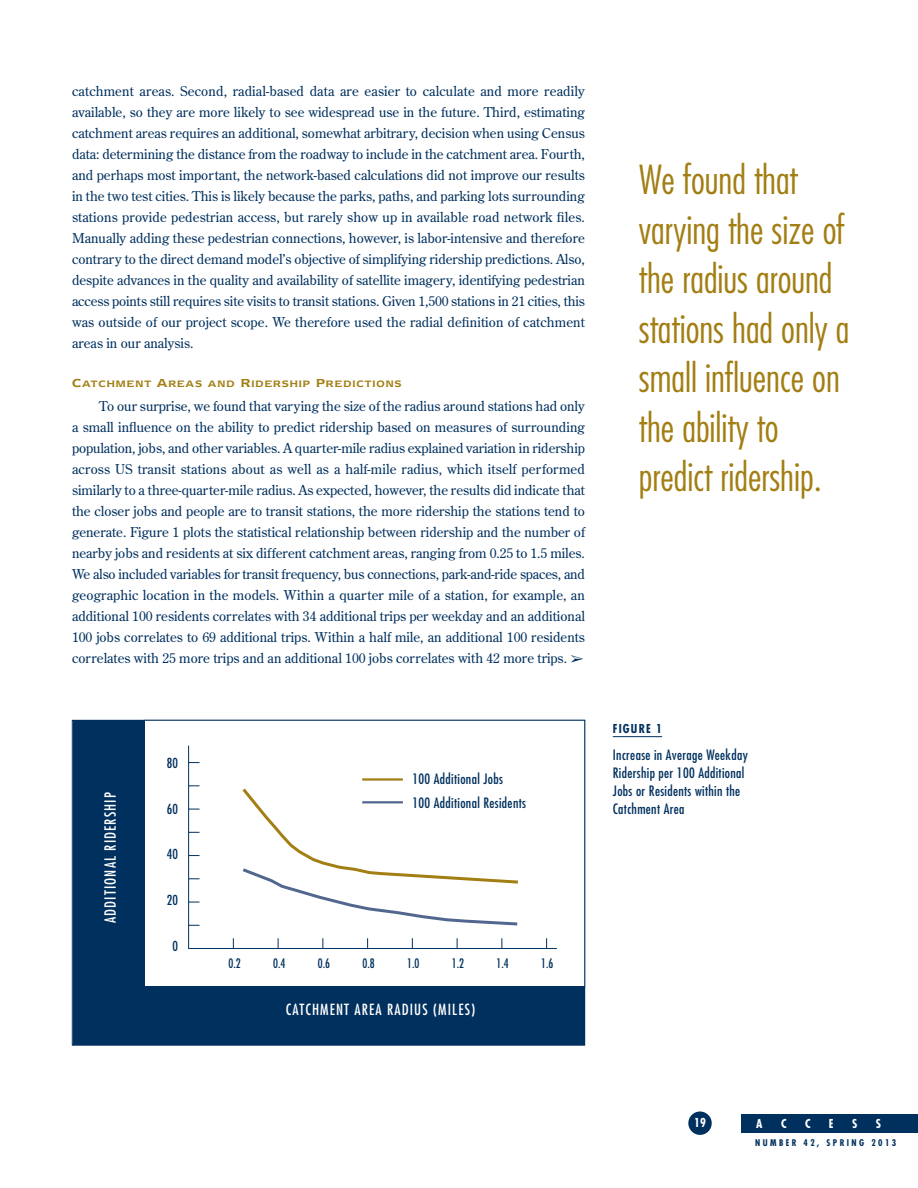
<style>
.page{position:relative;width:918px;height:1188px;background:#fff}
.page>*{position:absolute;margin:0;border:0;box-sizing:border-box;transform-origin:0 0}
.t1{font:300 condensed 39px/49.5px "Futura";color:#a27e13}
.t2{font:condensed 15px "Futura";letter-spacing:.075em;color:#fff}
.t3{font:condensed 13.95px/18px "Futura";letter-spacing:.025em;color:#00305e}
.t4{font:13.5px/21px "Century Old Style";color:#00305e;text-align:justify}
.t5{font:condensed 13.5px "Futura";color:#00305e}
.t6{font:condensed 12.75px "Futura";color:#00305e;scale:.94 1}
.t7{font:700 condensed 12px "Futura";color:#fff}
.t8{font:700 condensed 12px "Futura";letter-spacing:.1em;color:#00305e}
.t9{font:600 10.8px "Newtext IT Cby BT";letter-spacing:.095em;color:#a27e13}
.t10{font:700 condensed 9px "Futura";letter-spacing:.27em;color:#00305e}
.s1{font-size:13.5px}
</style>
<div class="page">
<div style="left:688px;top:1112px;width:24px;height:23px;background:#00305e;border-radius:50%"></div>
<div style="left:741px;top:1114px;width:177px;height:19px;background:#00305e"></div>
<div style="left:73px;top:721px;width:511px;height:324px;background:#00305e"></div>
<div style="left:144px;top:720px;width:441px;height:267px;background:#fff"></div>
<hr style="left:189px;top:948px;width:368px;height:1px;background:#00305e">
<hr style="left:362px;top:778px;width:41px;height:3px;background:#a27e13">
<div style="left:239px;top:785px;width:282px;height:142px;background:#fff"></div>
<hr style="left:613px;top:736px;width:49px;height:1px;background:#00305e">
<p class="t4" style="left:72px;top:82px;width:515px">catchment areas. Second, radial-based data are easier to calculate and more readily available, so they are more likely to see widespread use in the future. Third, estimating catchment areas requires an additional, somewhat arbitrary, decision when using Census data: determining the distance from the roadway to include in the catchment area. Fourth, and perhaps most important, the network-based calculations did not improve our results in the two test cities. This is likely because the parks, paths, and parking lots surrounding stations provide pedestrian access, but rarely show up in available road network files.<br>Manually adding these pedestrian connections, however, is labor-intensive and therefore contrary to the direct demand model’s objective of simplifying ridership predictions. Also, despite advances in the quality and availability of satellite imagery, identifying pedestrian access points still requires site visits to transit stations. Given 1,500 stations in 21 cities, this was outside of our project scope. We therefore used the radial definition of catchment areas in our analysis.</p>
<p class="t9" style="left:72px;top:380px;width:331px"><span class="s1">C</span>ATCHMENT <span class="s1">A</span>REAS AND <span class="s1">R</span>IDERSHIP <span class="s1">P</span>REDICTIONS</p>
<p class="t4" style="left:72px;top:397px;width:515px;text-indent:27px">To our surprise, we found that varying the size of the radius around stations had only a small influence on the ability to predict ridership based on measures of surrounding population, jobs, and other variables. A quarter-mile radius explained variation in ridership across US transit stations about as well as a half-mile radius, which itself performed similarly to a three-quarter-mile radius. As expected, however, the results did indicate that the closer jobs and people are to transit stations, the more ridership the stations tend to generate. Figure 1 plots the statistical relationship between ridership and the number of nearby jobs and residents at six different catchment areas, ranging from 0.25 to 1.5 miles.<br>We also included variables for transit frequency, bus connections, park-and-ride spaces, and geographic location in the models. Within a quarter mile of a station, for example, an additional 100 residents correlates with 34 additional trips per weekday and an additional 100 jobs correlates to 69 additional trips. Within a half mile, an additional 100 residents correlates with 25 more trips and an additional 100 jobs correlates with 42 more trips. ➢</p>
<p class="t2" style="left:103px;top:923px;width:133px;rotate:-90deg">ADDITIONAL RIDERSHIP</p>
<p class="t5" style="left:167px;top:757px;width:13px">80</p>
<p class="t5" style="left:167px;top:803px;width:13px">60</p>
<p class="t5" style="left:167px;top:848px;width:13px">40</p>
<p class="t5" style="left:167px;top:894px;width:13px">20</p>
<p class="t5" style="left:172px;top:939px;width:7px">0</p>
<p class="t3" style="left:412px;top:768px;width:115px;line-height:24px">100 Additional Jobs<br>100 Additional Residents</p>
<p class="t6" style="left:228px;top:957px;width:15px">0.2</p>
<p class="t6" style="left:273px;top:957px;width:15px">0.4</p>
<p class="t6" style="left:318px;top:957px;width:15px">0.6</p>
<p class="t6" style="left:362px;top:957px;width:15px">0.8</p>
<p class="t6" style="left:407px;top:957px;width:15px">1.0</p>
<p class="t6" style="left:452px;top:957px;width:15px">1.2</p>
<p class="t6" style="left:496px;top:957px;width:15px">1.4</p>
<p class="t6" style="left:541px;top:957px;width:15px">1.6</p>
<p class="t2" style="left:286px;top:1002px;width:191px">CATCHMENT AREA RADIUS (MILES)</p>
<h1 class="t1" style="left:639px;top:158px;width:212px">We found that varying the size of the radius around stations had only a small influence on the ability to predict ridership.</h1>
<p class="t8" style="left:613px;top:723px;width:51px">FIGURE 1</p>
<p class="t3" style="left:613px;top:747px;width:137px">Increase in Average Weekday<br>Ridership per 100 Additional<br>Jobs or Residents within the<br>Catchment Area</p>
<p class="t7" style="left:694px;top:1117px;width:13px">19</p>
<p class="t7" style="left:756px;top:1119px;width:8px">A</p>
<p class="t7" style="left:781px;top:1119px;width:7px">C</p>
<p class="t7" style="left:805px;top:1119px;width:7px">C</p>
<p class="t7" style="left:829px;top:1119px;width:6px">E</p>
<p class="t7" style="left:852px;top:1119px;width:7px">S</p>
<p class="t7" style="left:876px;top:1119px;width:7px">S</p>
<p class="t10" style="left:755px;top:1139px;width:143px">NUMBER 42, SPRING 2013</p>
</div>
